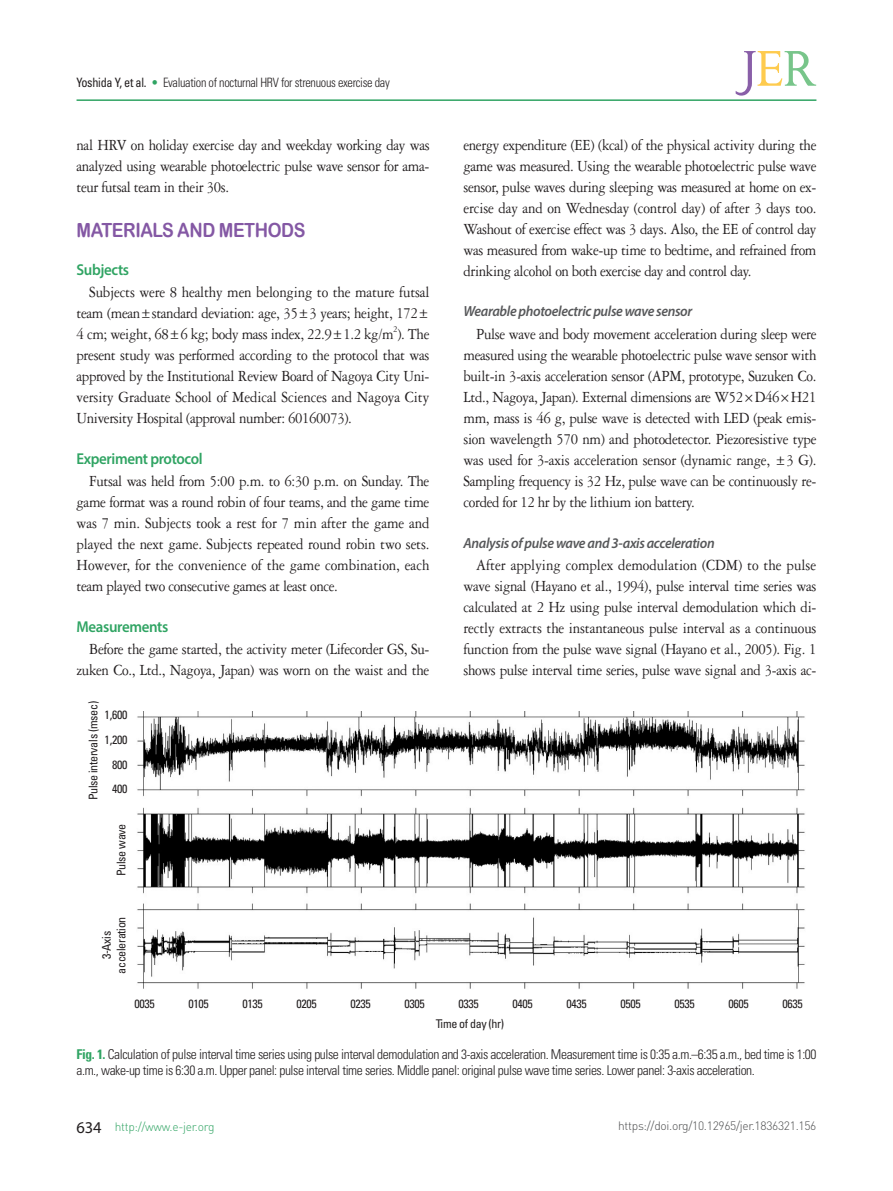
<style>
.page{position:relative;width:893px;height:1191px;background:#fff}
.page>*{position:absolute;margin:0;border:0;box-sizing:border-box;transform-origin:0 0}
.본문_대제목{font:19.5px "Arial Rounded MT Bold";letter-spacing:-.025em;color:#8458a4;scale:.9 1}
.본문_영문{font:16.5px/21px "Garamond 3 LT Std";letter-spacing:-.025em;color:#231f20;text-align:justify;scale:.9 1}
.본문_중제목{font:600 15.75px "Myriad Pro";letter-spacing:-.025em;color:#30a463;scale:.95 1}
.본문_소제목{font:italic 600 14.7px "Myriad Pro";letter-spacing:-.025em;color:#57585a;scale:.95 1}
.표제목_그림설명{font:300 condensed 13.5px/16.2px "Univers LT Std";letter-spacing:-.03em;color:#231f20}
.하시라{font:300 condensed 12.9px "Univers LT Std";letter-spacing:-.025em;color:#231f20;scale:.95 1}
.그림지문{font:condensed 12px/14.4px "Univers LT Std";letter-spacing:-.025em;color:#231f20;text-align:center}
.t1{font:300 12px "DIN Pro";letter-spacing:-.025em;color:#4b4c4d}
.t2{font:300 12px "DIN Pro";letter-spacing:-.025em;color:#30a463}
.s1{font-weight:400}
.s2{color:#30a463}
.s3{font-family:"Minion Pro";font-size:15.3px}
.s4{font-weight:700;color:#30a463}
.s5{font-family:"Myriad Pro";font-weight:400;font-size:16.5px;color:#231f20}
</style>
<div class="page">
<hr style="left:77px;top:99px;width:739px;height:2px;background:#30a463">
<svg style="left:736px;top:51px;width:80px;height:45px"></svg>
<img style="left:137px;top:711px;width:668px;height:278px">
<p class="하시라" style="left:77px;top:74px;width:331px"><span class="s1">Yoshida Y, et al.</span> <span class="s2">•</span> Evaluation of nocturnal HRV for strenuous exercise day</p>
<p class="본문_영문" style="left:77px;top:134px;width:394px">nal HRV on holiday exercise day and weekday working day was analyzed using wearable photoelectric pulse wave sensor for ama&shy;teur futsal team in their 30s.</p>
<p class="본문_대제목" style="left:77px;top:218px;width:256px">MATERIALS AND METHODS</p>
<p class="본문_중제목" style="left:77px;top:260px;width:57px">Subjects</p>
<p class="본문_영문" style="left:77px;top:281px;width:394px;text-indent:13px">Subjects were 8 healthy men belonging to the mature futsal team (mean<span class="s3">±</span>standard deviation: age, 35<span class="s3">±</span>3 years; height, 172<span class="s3">± </span>4 cm; weight, 68<span class="s3">±</span>6 kg; body mass index, 22.9<span class="s3">±</span>1.2 kg/m<sup>2</sup>). The present study was performed according to the protocol that was approved by the Institutional Review Board of Nagoya City Uni&shy;versity Graduate School of Medical Sciences and Nagoya City University Hospital (approval number: 60160073).</p>
<p class="본문_중제목" style="left:77px;top:449px;width:134px">Experiment protocol</p>
<p class="본문_영문" style="left:77px;top:470px;width:394px;text-indent:13px">Futsal was held from 5:00 p.m. to 6:30 p.m. on Sunday. The game format was a round robin of four teams, and the game time was 7 min. Subjects took a rest for 7 min after the game and played the next game. Subjects repeated round robin two sets.<br>However, for the convenience of the game combination, each team played two consecutive games at least once.</p>
<p class="본문_중제목" style="left:77px;top:617px;width:98px">Measurements</p>
<p class="본문_영문" style="left:77px;top:638px;width:394px;text-align:right">Before the game started, the activity meter (Lifecorder GS, Su&shy;zuken Co., Ltd., Nagoya, Japan) was worn on the waist and the</p>
<p class="그림지문" style="left:86px;top:800px;width:101px;rotate:-90deg">Pulse intervals (msec)</p>
<p class="그림지문" style="left:105px;top:707px;width:24px">1,600</p>
<p class="그림지문" style="left:105px;top:732px;width:24px">1,200</p>
<p class="그림지문" style="left:112px;top:757px;width:17px">800</p>
<p class="그림지문" style="left:112px;top:781px;width:17px">400</p>
<p class="그림지문" style="left:114px;top:876px;width:54px;rotate:-90deg">Pulse wave</p>
<p class="그림지문" style="left:99px;top:974px;width:59px;rotate:-90deg">3-Axis acceleration</p>
<p class="본문_영문" style="left:463px;top:134px;width:394px">energy expenditure (EE) (kcal) of the physical activity during the game was measured. Using the wearable photoelectric pulse wave sensor, pulse waves during sleeping was measured at home on ex&shy;ercise day and on Wednesday (control day) of after 3 days too.<br>Washout of exercise effect was 3 days. Also, the EE of control day was measured from wake-up time to bedtime, and refrained from drinking alcohol on both exercise day and control day.</p>
<p class="본문_소제목" style="left:463px;top:302px;width:242px">Wearable photoelectric pulse wave sensor</p>
<p class="본문_영문" style="left:463px;top:323px;width:394px;text-indent:13px">Pulse wave and body movement acceleration during sleep were measured using the wearable photoelectric pulse wave sensor with built-in 3-axis acceleration sensor (APM, prototype, Suzuken Co.<br>Ltd., Nagoya, Japan). External dimensions are W52<span class="s3">×</span>D46<span class="s3">×</span>H21 mm, mass is 46 g, pulse wave is detected with LED (peak emis&shy;sion wavelength 570 nm) and photodetector. Piezoresistive type was used for 3-axis acceleration sensor (dynamic range, <span class="s3">±</span>3 G).<br>Sampling frequency is 32 Hz, pulse wave can be continuously re&shy;corded for 12 hr by the lithium ion battery.</p>
<p class="본문_소제목" style="left:463px;top:533px;width:266px">Analysis of pulse wave and 3-axis acceleration</p>
<p class="본문_영문" style="left:463px;top:554px;width:394px;text-indent:13px">After applying complex demodulation (CDM) to the pulse wave signal (Hayano et al., 1994), pulse interval time series was calculated at 2 Hz using pulse interval demodulation which di&shy;rectly extracts the instantaneous pulse interval as a continuous function from the pulse wave signal (Hayano et al., 2005). Fig. 1 shows pulse interval time series, pulse wave signal and 3-axis ac-</p>
<p class="그림지문" style="left:134px;top:996px;width:22px">0035</p>
<p class="그림지문" style="left:188px;top:996px;width:22px">0105</p>
<p class="그림지문" style="left:242px;top:996px;width:22px">0135</p>
<p class="그림지문" style="left:296px;top:996px;width:22px">0205</p>
<p class="그림지문" style="left:350px;top:996px;width:22px">0235</p>
<p class="그림지문" style="left:404px;top:996px;width:22px">0305</p>
<p class="그림지문" style="left:458px;top:996px;width:22px">0335</p>
<p class="그림지문" style="left:512px;top:996px;width:22px">0405</p>
<p class="그림지문" style="left:566px;top:996px;width:22px">0435</p>
<p class="그림지문" style="left:620px;top:996px;width:22px">0505</p>
<p class="그림지문" style="left:674px;top:996px;width:22px">0535</p>
<p class="그림지문" style="left:728px;top:996px;width:22px">0605</p>
<p class="그림지문" style="left:782px;top:996px;width:22px">0635</p>
<p class="그림지문" style="left:436px;top:1016px;width:70px">Time of day (hr)</p>
<p class="표제목_그림설명" style="left:77px;top:1045px;width:741px"><span class="s4">Fig. 1.</span> Calculation of pulse interval time series using pulse interval demodulation and 3-axis acceleration. Measurement time is 0:35 a.m.–6:35 a.m., bed time is 1:00 a.m., wake-up time is 6:30 a.m. Upper panel: pulse interval time series. Middle panel: original pulse wave time series. Lower panel: 3-axis acceleration.</p>
<p class="t2" style="left:77px;top:1118px;width:140px"><span class="s5">634</span> http://www.e-jer.org</p>
<p class="t1" style="left:618px;top:1118px;width:200px">https://doi.org/10.12965/jer.1836321.156</p>
</div>
